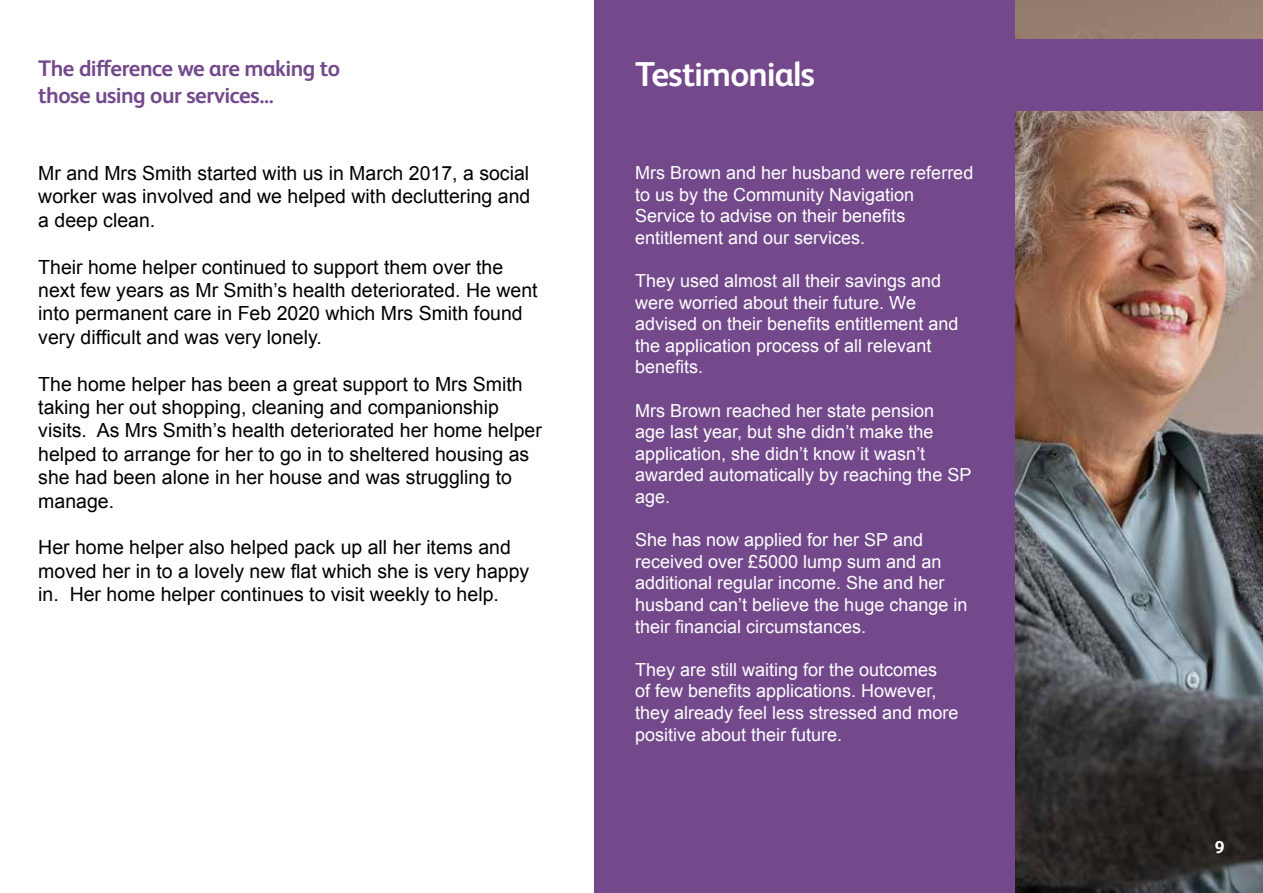
<style>
.page{position:relative;width:1263px;height:893px;background:#fff}
.page>*{position:absolute;margin:0;border:0;box-sizing:border-box;transform-origin:0 0}
.t1{font:700 34.5px "FS Albert Pro";letter-spacing:-.025em;color:#fff}
.t2{font:700 22.5px/27px "FS Albert Pro";letter-spacing:-.025em;color:#73498c}
.t3{font:19.5px/23.4px "Arial";color:#000}
.t4{font:18px/21.6px "Arial";color:#fff}
.t5{font:700 18px "Foco Age UK";color:#fff}
</style>
<div class="page">
<img style="left:1015px;top:0;width:248px;height:893px">
<div style="left:594px;top:0;width:421px;height:893px;background:#73498c"></div>
<div style="left:594px;top:39px;width:669px;height:72px;background:#73498c"></div>
<p class="t2" style="left:38px;top:54px;width:303px">The difference we are making to those using our services...</p>
<p class="t3" style="left:38px;top:162px;width:494px;text-align:justify">Mr and Mrs Smith started with us in March 2017, a social worker was involved and we helped with decluttering and a deep clean.</p>
<p class="t3" style="left:38px;top:255px;width:501px">Their home helper continued to support them over the next few years as Mr Smith’s health deteriorated. He went into permanent care in Feb 2020 which Mrs Smith found very difficult and was very lonely.</p>
<p class="t3" style="left:38px;top:372px;width:505px">The home helper has been a great support to Mrs Smith taking her out shopping, cleaning and companionship visits. As Mrs Smith’s health deteriorated her home helper helped to arrange for her to go in to sheltered housing as she had been alone in her house and was struggling to manage.</p>
<p class="t3" style="left:38px;top:536px;width:492px">Her home helper also helped pack up all her items and moved her in to a lovely new flat which she is very happy in. Her home helper continues to visit weekly to help.</p>
<h1 class="t1" style="left:635px;top:49px;width:181px">Testimonials</h1>
<p class="t4" style="left:635px;top:162px;width:340px">Mrs Brown and her husband were referred to us by the Community Navigation Service to advise on their benefits entitlement and our services.</p>
<p class="t4" style="left:635px;top:270px;width:325px">They used almost all their savings and were worried about their future. We advised on their benefits entitlement and the application process of all relevant benefits.</p>
<p class="t4" style="left:635px;top:400px;width:338px">Mrs Brown reached her state pension<br>age last year, but she didn’t make the application, she didn’t know it wasn’t awarded automatically by reaching the SP age.</p>
<p class="t4" style="left:635px;top:529px;width:334px">She has now applied for her SP and received over £5000 lump sum and an additional regular income. She and her husband can’t believe the huge change in their financial circumstances.</p>
<p class="t4" style="left:635px;top:659px;width:325px">They are still waiting for the outcomes<br>of few benefits applications. However, they already feel less stressed and more positive about their future.</p>
<p class="t5" style="left:1215px;top:836px;width:11px">9</p>
</div>
